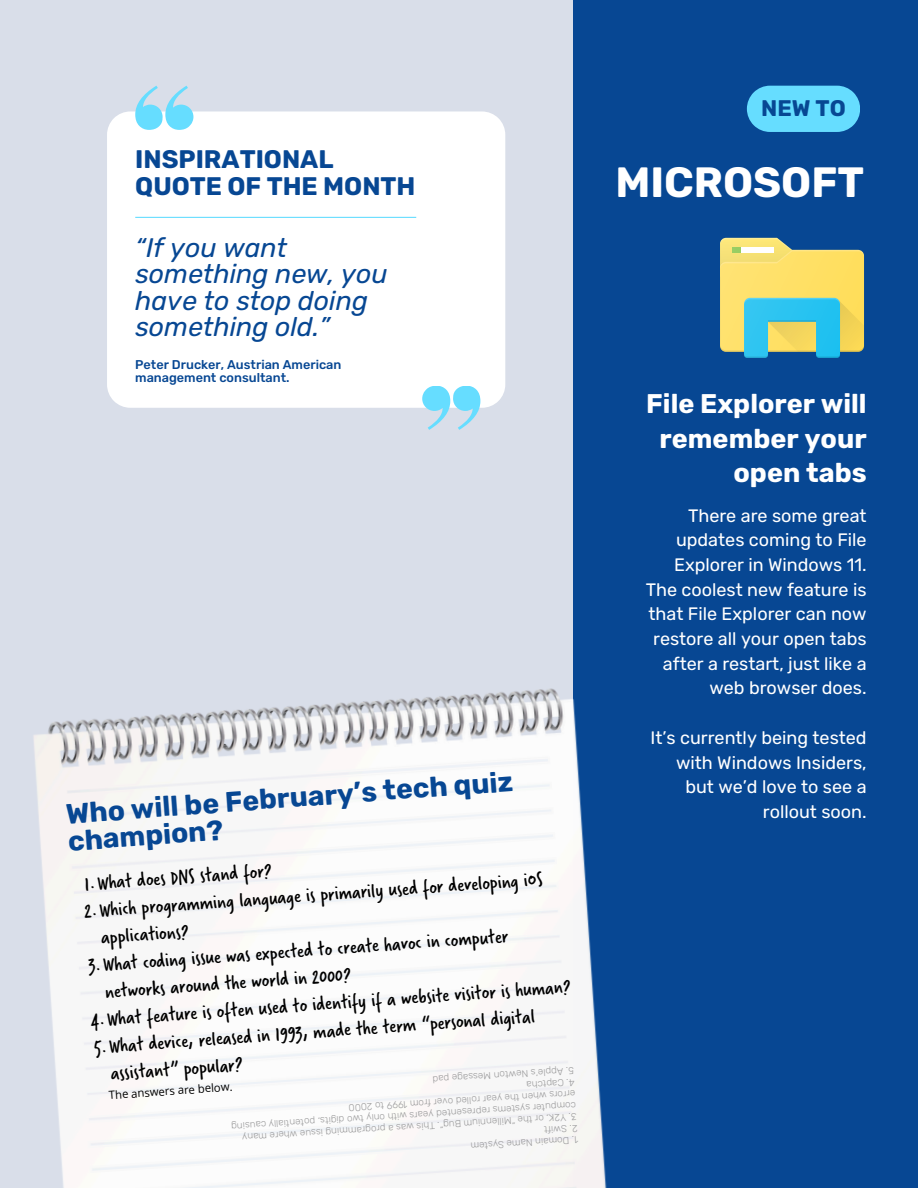
<style>
.page{position:relative;width:918px;height:1188px;background:#d9dee9}
.page>*{position:absolute;margin:0;border:0;box-sizing:border-box;transform-origin:0 0}
.t1{font:700 42.3px "Rubik";color:#fff}
.t2{font:700 28.2px/28px "Rubik";color:#074793}
.t3{font:700 27px/34.5px "Rubik";color:#fff;text-align:right}
.t4{font:italic 26.85px/26.4px "Rubik";color:#074793}
.t5{font:700 25.35px/27.5px "Rubik";color:#074793}
.t6{font:700 22.5px "Rubik";color:#074793}
.t7{font:21px/27.5px "Verveine";color:#000}
.t8{font:18px "Rubik";color:#fff}
.t9{font:500 12.75px/12.8px "Rubik";color:#074793}
.t10{font:11.25px "Open Sans";color:#000}
.t11{font:300 9.9px "Rubik";color:#9c9c9d}
</style>
<div class="page">
<div style="left:573px;top:0;width:345px;height:1188px;background:#074793"></div>
<img style="left:33px;top:688px;width:574px;height:500px">
<div style="left:107px;top:111px;width:398px;height:297px;background:#fff"></div>
<svg style="left:422px;top:386px;width:58px;height:44px"></svg>
<svg style="left:135px;top:86px;width:58px;height:44px"></svg>
<svg style="left:747px;top:86px;width:113px;height:46px;background:#5dd0f5"></svg>
<hr style="left:135px;top:217px;width:281px;height:1px;background:#6df">
<svg style="left:720px;top:238px;width:144px;height:120px;background:#b4ca8c"></svg>
<p class="t5" style="left:135px;top:146px;width:282px">INSPIRATIONAL<br>QUOTE OF THE MONTH</p>
<p class="t4" style="left:135px;top:234px;width:254px">“If you want something new, you have to stop doing something old.”</p>
<h2 class="t9" style="left:135px;top:358px;width:208px">Peter Drucker, Austrian American management consultant.</h2>
<p class="t2" style="left:65px;top:799px;width:450px;rotate:-4deg">Who will be February’s tech quiz champion?</p>
<p class="t7" style="left:84px;top:870px;width:189px;rotate:-4deg">1.What does DNS stand for?</p>
<p class="t7" style="left:98px;top:896px;width:446px;text-indent:-15px;rotate:-4deg">2.Which programming language is primarily used for developing iOS applications?</p>
<p class="t7" style="left:102px;top:951px;width:408px;text-indent:-15px;rotate:-4deg">3.What coding issue was expected to create havoc in computer networks around the world in 2000?</p>
<h4 class="t7" style="left:90px;top:1006px;width:482px;rotate:-4deg">4.What feature is often used to identify if a website visitor is human?</h4>
<p class="t7" style="left:108px;top:1032px;width:429px;text-indent:-15px;rotate:-4deg">5.What device, released in 1993, made the term “personal digital assistant” popular?</p>
<h3 class="t10" style="left:108px;top:1087px;width:125px;rotate:-4deg">The answers are below.</h3>
<p class="t11" style="left:574px;top:1076px;width:143px;rotate:176deg">A. 5 s ’ e l pp N we no t M e egass dap</p>
<p class="t11" style="left:575px;top:1088px;width:50px;rotate:176deg">C. 4 ahc t pa</p>
<p class="t11" style="left:576px;top:1099px;width:229px;rotate:176deg">s r o r r e w eh n eh t r aey de l l o r evo r mo r f 999 1 o t 02 0 0</p>
<p class="t11" style="left:576px;top:1110px;width:274px;rotate:176deg">mo c r etup met sys s neserper det aey s r w ht i no y l wt o d op, s t i g i</p>
<p class="t11" style="left:577px;top:1121px;width:279px;rotate:176deg">Y. 3 r o, K2 t eh M“ nne l l i mu i B gu s i hT. ” w a s a ma r go r p m gn i euss i</p>
<p class="t11" style="left:305px;top:1128px;width:75px;rotate:176deg">y l l a i tnet c gn i sua</p>
<p class="t11" style="left:578px;top:1134px;width:35px;rotate:176deg">S. 2 w tfi</p>
<p class="t11" style="left:298px;top:1140px;width:57px;rotate:176deg">w er eh m yna</p>
<p class="t11" style="left:579px;top:1145px;width:109px;rotate:176deg">D. 1 mo a n i N ma e S me t sy</p>
<h5 class="t6" style="left:761px;top:95px;width:86px">NEW TO</h5>
<p class="t1" style="left:615px;top:157px;width:250px">MICROSOFT</p>
<h1 class="t3" style="left:646px;top:386px;width:222px">File Explorer will remember your open tabs</h1>
<p class="t8" style="left:688px;top:505px;width:180px">There are some great</p>
<h2 class="t8" style="left:676px;top:529px;width:192px">updates coming to File</h2>
<p class="t8" style="left:674px;top:554px;width:194px">Explorer in Windows 11.</p>
<p class="t8" style="left:646px;top:579px;width:222px">The coolest new feature is</p>
<p class="t8" style="left:649px;top:604px;width:220px">that File Explorer can now</p>
<p class="t8" style="left:653px;top:628px;width:215px">restore all your open tabs</p>
<p class="t8" style="left:663px;top:653px;width:205px">after a restart, just like a</p>
<p class="t8" style="left:709px;top:678px;width:159px">web browser does.</p>
<p class="t8" style="left:651px;top:727px;width:218px">It’s currently being tested</p>
<p class="t8" style="left:676px;top:752px;width:192px">with Windows Insiders,</p>
<p class="t8" style="left:685px;top:776px;width:183px">but we’d love to see a</p>
<p class="t8" style="left:763px;top:801px;width:105px">rollout soon.</p>
</div>
